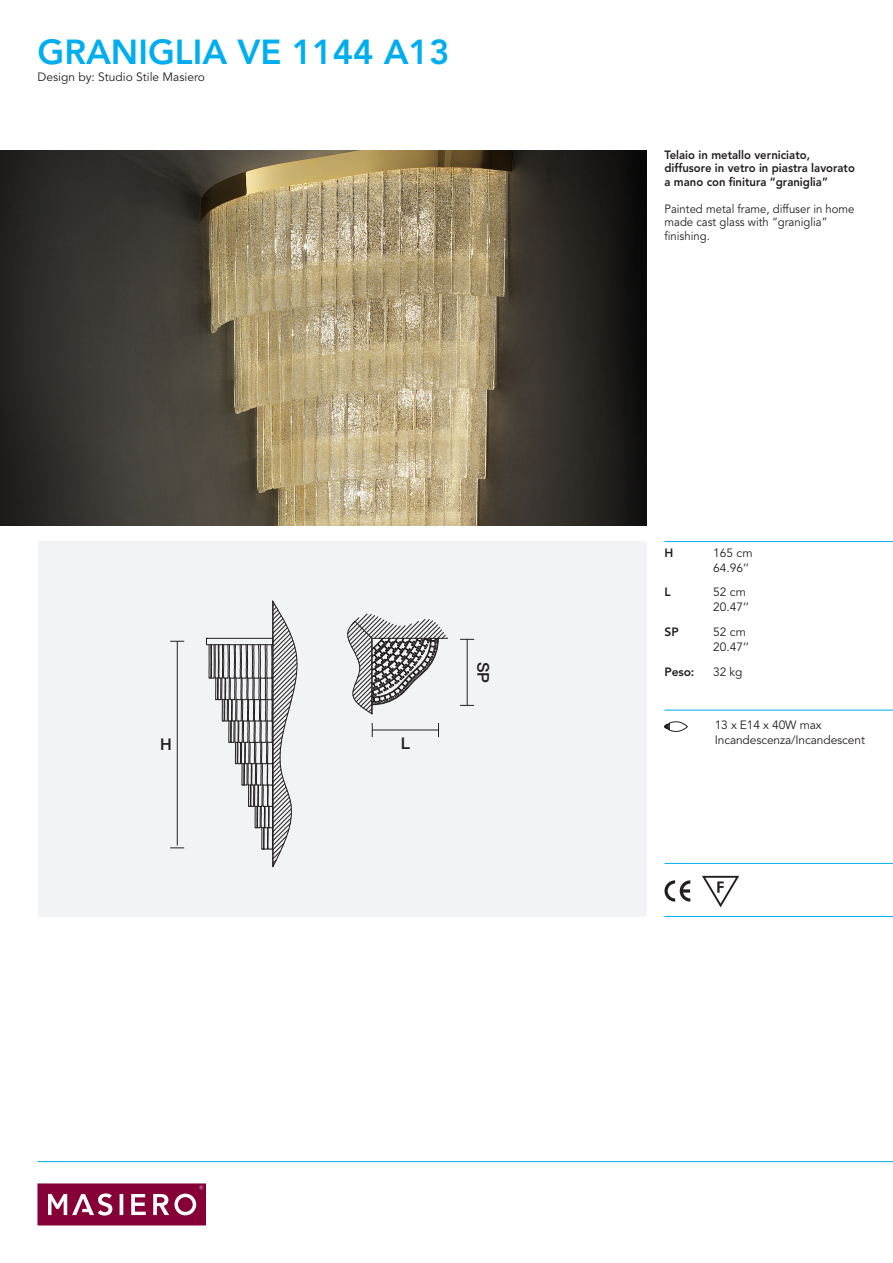
<style>
.page{position:relative;width:893px;height:1263px;background:#fff}
.page>*{position:absolute;margin:0;border:0;box-sizing:border-box;transform-origin:0 0}
.t1{font:800 34.5px "Avenir LT Std";color:#00aeef}
.t2{font:500 16.2px "Helvetica Neue LT Std";color:#231f20}
.t3{font:12px "Avenir LT Std";color:#231f20}
.t4{font:800 12px/13.5px "Avenir LT Std";color:#231f20;scale:.94 1}
.t5{font:12px/13.5px "Avenir LT Std";color:#231f20;scale:.94 1}
.t6{font:800 12px "Avenir LT Std";color:#231f20}
</style>
<div class="page">
<svg style="left:38px;top:1183px;width:168px;height:42px;background:#9c2f5c"></svg>
<hr style="left:664px;top:710px;width:229px;height:1px;background:#00aeef">
<hr style="left:664px;top:863px;width:229px;height:1px;background:#00aeef">
<hr style="left:665px;top:541px;width:228px;height:1px;background:#00aeef">
<hr style="left:664px;top:916px;width:229px;height:1px;background:#00aeef">
<hr style="left:38px;top:1161px;width:855px;height:1px;background:#00aeef">
<svg style="left:664px;top:876px;width:75px;height:31px"></svg>
<img style="left:0;top:150px;width:646px;height:375px">
<div style="left:38px;top:542px;width:608px;height:375px;background:#f2f3f4"></div>
<svg style="left:206px;top:600px;width:92px;height:267px"></svg>
<svg style="left:347px;top:613px;width:101px;height:102px"></svg>
<hr style="left:467px;top:639px;width:1px;height:66px;background:#231f20">
<svg style="left:460px;top:639px;width:14px;height:1px"></svg>
<svg style="left:460px;top:705px;width:14px;height:1px"></svg>
<hr style="left:177px;top:641px;width:1px;height:204px;background:#231f20">
<svg style="left:170px;top:641px;width:14px;height:1px"></svg>
<svg style="left:170px;top:847px;width:14px;height:1px"></svg>
<hr style="left:372px;top:729px;width:66px;height:1px;background:#231f20">
<svg style="left:372px;top:723px;width:1px;height:14px"></svg>
<svg style="left:438px;top:723px;width:1px;height:14px"></svg>
<svg style="left:664px;top:721px;width:24px;height:11px"></svg>
<p class="t1" style="left:38px;top:31px;width:413px">GRANIGLIA VE 1144 A13</p>
<p class="t3" style="left:38px;top:70px;width:169px">Design by: Studio Stile Masiero</p>
<p class="t2" style="left:160px;top:735px;width:13px">H</p>
<p class="t2" style="left:401px;top:733px;width:11px">L</p>
<p class="t2" style="left:493px;top:662px;width:23px;rotate:90deg">SP</p>
<p class="t4" style="left:664px;top:148px;width:204px">Telaio in metallo verniciato, diffusore in vetro in piastra lavorato a mano con finitura “graniglia”</p>
<p class="t5" style="left:664px;top:202px;width:204px">Painted metal frame, diffuser in home made cast glass with “graniglia” finishing.</p>
<p class="t6" style="left:664px;top:546px;width:10px">H</p>
<p class="t3" style="left:713px;top:546px;width:41px">165 cm</p>
<p class="t3" style="left:713px;top:561px;width:37px">64.96’’</p>
<p class="t6" style="left:664px;top:585px;width:8px">L</p>
<p class="t3" style="left:713px;top:585px;width:34px">52 cm</p>
<p class="t3" style="left:713px;top:600px;width:37px">20.47’’</p>
<p class="t6" style="left:664px;top:624px;width:16px">SP</p>
<p class="t3" style="left:713px;top:624px;width:34px">52 cm</p>
<p class="t3" style="left:713px;top:639px;width:37px">20.47’’</p>
<p class="t6" style="left:664px;top:665px;width:31px">Peso:</p>
<p class="t3" style="left:713px;top:665px;width:31px">32 kg</p>
<p class="t3" style="left:715px;top:718px;width:108px">13 x E14 x 40W max</p>
<p class="t3" style="left:715px;top:733px;width:152px">Incandescenza/Incandescent</p>
</div>
